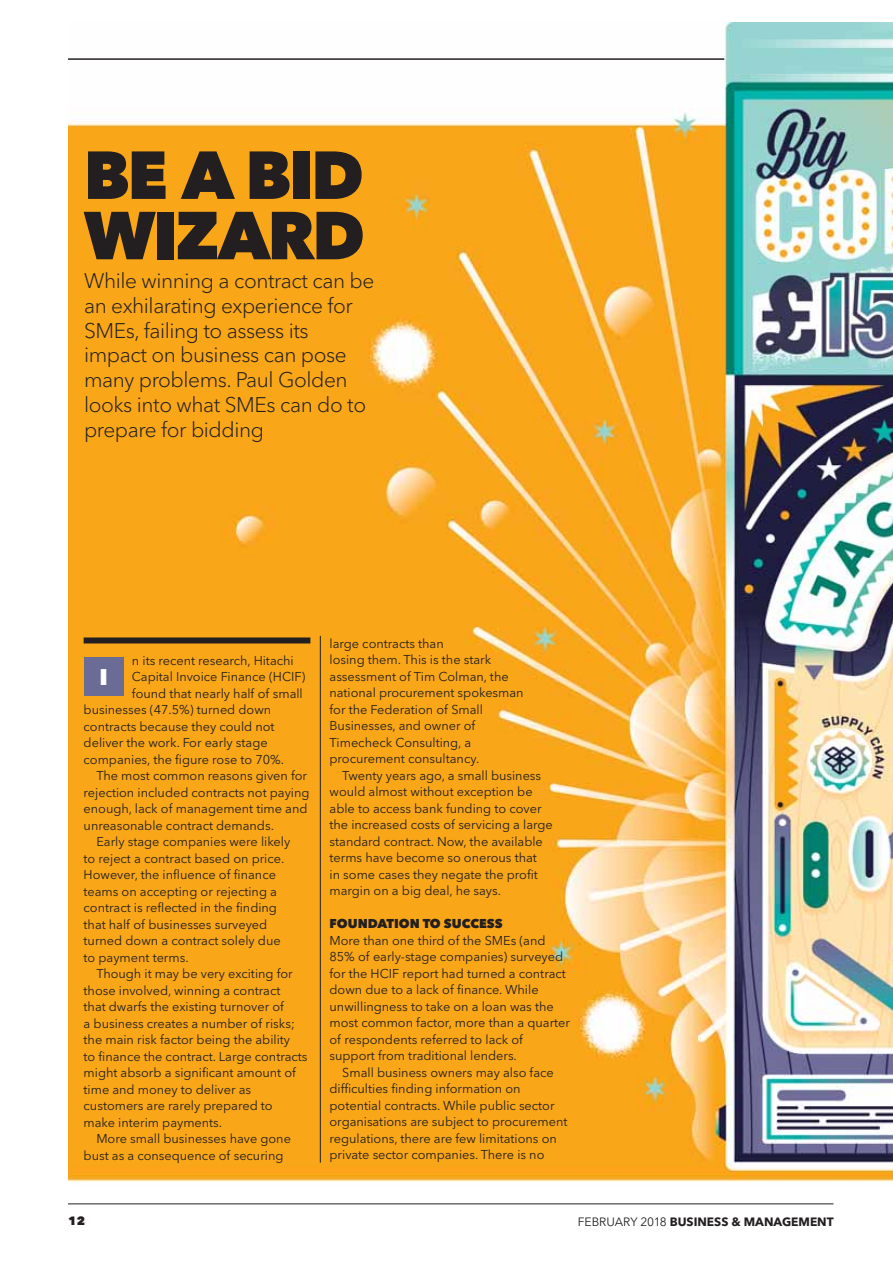
<style>
.page{position:relative;width:893px;height:1263px;background:#fff}
.page>*{position:absolute;margin:0;border:0;box-sizing:border-box;transform-origin:0 0}
.t1{font:800 67.05px/60.3px "Avenir Next LT Pro";letter-spacing:-.04em;color:#231f20}
.t2{font:800 22.5px "Avenir Next LT Pro";color:#fff}
.t3{font:300 21px/24.8px "Avenir Next LT Pro";letter-spacing:-.02em;color:#231f20}
.t4{font:12.75px/16.5px "Avenir Next LT Pro";color:#231f20}
.t5{font:800 12.75px "Avenir Next LT Pro";color:#231f20}
.t6{font:700 12px "Avenir Next LT Pro";color:#231f20}
.t7{font:800 12px "Avenir Next LT Pro";color:#231f20}
.s1{font-weight:400}
</style>
<div class="page">
<hr style="left:68px;top:1203px;width:765px;height:1px;background:#231f20">
<img style="left:68px;top:22px;width:825px;height:1160px">
<hr style="left:320px;top:636px;width:1px;height:527px;background:#231f20">
<div style="left:84px;top:637px;width:226px;height:6px;background:#231f20"></div>
<div style="left:84px;top:657px;width:39px;height:38px;background:#6b6c96"></div>
<hr style="left:68px;top:58px;width:656px;height:2px;background:#231f20">
<h1 class="t1" style="left:84px;top:146px;width:283px">BE A BID<br>WIZARD</h1>
<h3 class="t3" style="left:84px;top:271px;width:292px">While winning a contract can be an exhilarating experience for<br>SMEs, failing to assess its impact on business can pose many problems. Paul Golden looks into what SMEs can do to prepare for bidding</h3>
<p class="t4" style="left:132px;top:653px;width:163px">n its recent research, Hitachi</p>
<p class="t4" style="left:132px;top:669px;width:175px">Capital Invoice Finance (HCIF)</p>
<p class="t4" style="left:132px;top:686px;width:172px">found that nearly half of small</p>
<p class="t4" style="left:84px;top:702px;width:189px">businesses (47.5%) turned down</p>
<p class="t4" style="left:84px;top:719px;width:193px">contracts because they could not</p>
<p class="t4" style="left:84px;top:735px;width:186px">deliver the work. For early stage</p>
<p class="t4" style="left:84px;top:752px;width:202px">companies, the figure rose to 70%.</p>
<p class="t4" style="left:96px;top:768px;width:212px">The most common reasons given for</p>
<p class="t4" style="left:84px;top:785px;width:227px">rejection included contracts not paying</p>
<p class="t4" style="left:84px;top:801px;width:225px">enough, lack of management time and</p>
<p class="t4" style="left:84px;top:818px;width:192px">unreasonable contract demands.</p>
<p class="t4" style="left:96px;top:834px;width:195px">Early stage companies were likely</p>
<p class="t4" style="left:84px;top:851px;width:202px">to reject a contract based on price.</p>
<p class="t4" style="left:84px;top:867px;width:194px">However, the influence of finance</p>
<p class="t4" style="left:84px;top:884px;width:195px">teams on accepting or rejecting a</p>
<p class="t4" style="left:84px;top:900px;width:195px">contract is reflected in the finding</p>
<p class="t4" style="left:84px;top:917px;width:185px">that half of businesses surveyed</p>
<p class="t4" style="left:84px;top:933px;width:199px">turned down a contract solely due</p>
<p class="t4" style="left:84px;top:950px;width:107px">to payment terms.</p>
<p class="t4" style="left:96px;top:966px;width:198px">Though it may be very exciting for</p>
<p class="t4" style="left:84px;top:983px;width:198px">those involved, winning a contract</p>
<p class="t4" style="left:84px;top:999px;width:202px">that dwarfs the existing turnover of</p>
<p class="t4" style="left:84px;top:1016px;width:213px">a business creates a number of risks;</p>
<p class="t4" style="left:84px;top:1032px;width:208px">the main risk factor being the ability</p>
<p class="t4" style="left:84px;top:1049px;width:225px">to finance the contract. Large contracts</p>
<p class="t4" style="left:84px;top:1065px;width:214px">might absorb a significant amount of</p>
<p class="t4" style="left:84px;top:1082px;width:169px">time and money to deliver as</p>
<p class="t4" style="left:84px;top:1098px;width:191px">customers are rarely prepared to</p>
<p class="t4" style="left:84px;top:1115px;width:140px">make interim payments.</p>
<p class="t4" style="left:96px;top:1131px;width:196px">More small businesses have gone</p>
<p class="t4" style="left:84px;top:1148px;width:201px">bust as a consequence of securing</p>
<h2 class="t2" style="left:100px;top:664px;width:10px">I</h2>
<p class="t4" style="left:330px;top:636px;width:196px">large contracts than<br>losing them. This is the stark assessment of Tim Colman, the national procurement spokesman for the Federation of Small<br>Businesses, and owner of<br>Timecheck Consulting, a procurement consultancy.</p>
<p class="t4" style="left:330px;top:768px;width:225px;text-indent:13px">Twenty years ago, a small business would almost without exception be able to access bank funding to cover the increased costs of servicing a large standard contract. Now, the available terms have become so onerous that<br>in some cases they negate the profit margin on a big deal, he says.</p>
<p class="t5" style="left:330px;top:916px;width:175px">FOUNDATION TO SUCCESS</p>
<p class="t4" style="left:330px;top:933px;width:242px">More than one third of the SMEs (and 85% of early-stage companies) surveyed for the HCIF report had turned a contract down due to a lack of finance. While unwillingness to take on a loan was the most common factor, more than a quarter of respondents referred to lack of support from traditional lenders.</p>
<p class="t4" style="left:330px;top:1065px;width:239px;text-indent:13px">Small business owners may also face difficulties finding information on potential contracts. While public sector organisations are subject to procurement regulations, there are few limitations on private sector companies. There is no</p>
<p class="t7" style="left:68px;top:1214px;width:19px">12</p>
<p class="t6" style="left:578px;top:1215px;width:257px"><span class="s1">FEBRUARY 2018</span> BUSINESS &amp; MANAGEMENT</p>
</div>
